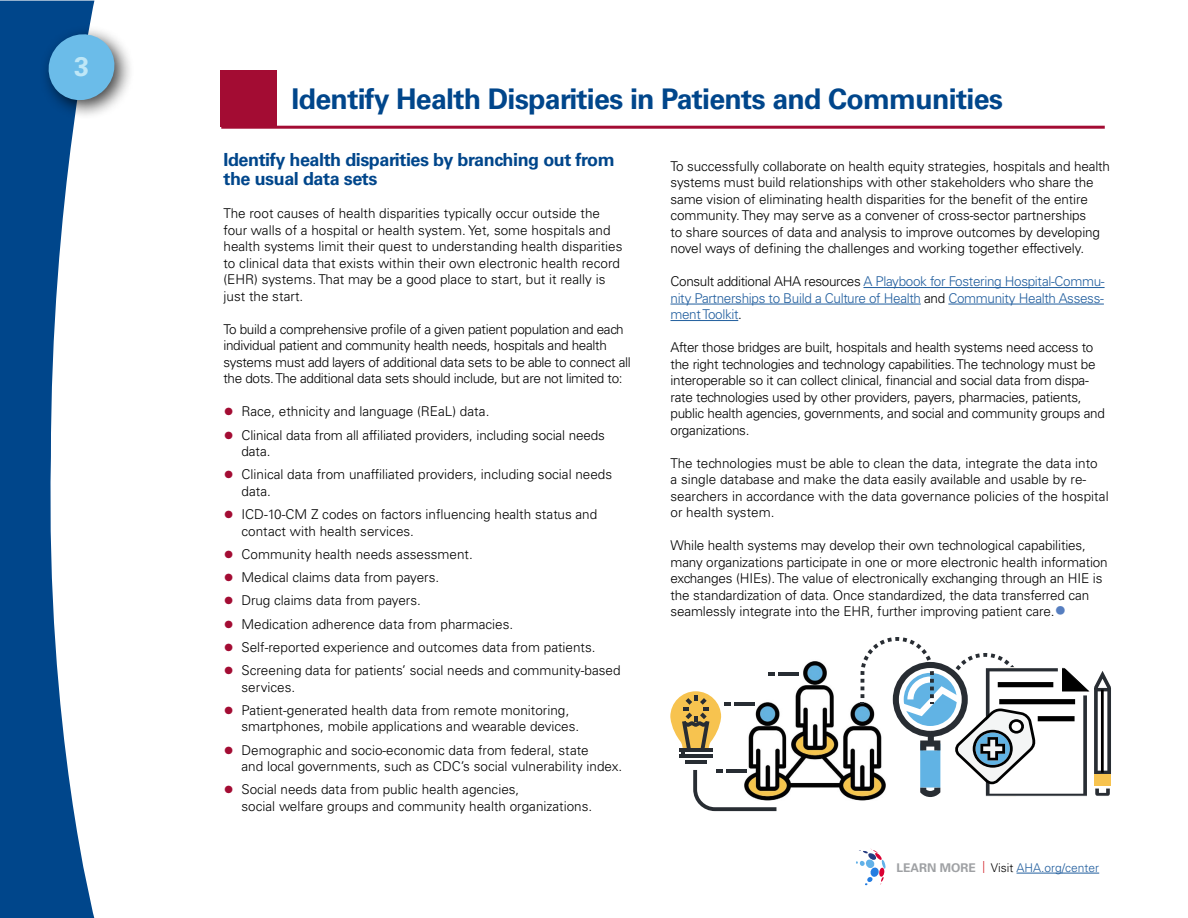
<style>
.page{position:relative;width:1188px;height:918px;background:#fff}
.page>*{position:absolute;margin:0;border:0;box-sizing:border-box;transform-origin:0 0}
.t1{font:700 28.5px "Univers LT Std";letter-spacing:-.025em;color:#00468b}
.t2{font:700 27px "Univers LT Std";color:#bfe7f7}
.t3{font:700 18px/19.5px "Univers LT Std";letter-spacing:-.025em;color:#00468b}
.t4{font:300 13.5px/16.5px "Univers LT Std";letter-spacing:-.01em;color:#000}
.t5{font:300 13.5px/16.5px "Univers LT Std";letter-spacing:-.025em;color:#215e9e;text-align:justify}
.t6{font:300 12px "Univers LT Std";color:#215e9e}
.s1{font-size:21px;color:#a30c33}
.s2{color:#000}
.s3{font-size:24px;color:#567ec0}
.s4{font-weight:700;color:#9fa1a4}
.s5{color:#d2232a}
</style>
<div class="page">
<hr style="left:863px;top:287px;width:242px;height:1px;background:#215e9e">
<hr style="left:670px;top:304px;width:251px;height:1px;background:#215e9e">
<hr style="left:948px;top:304px;width:156px;height:1px;background:#215e9e">
<hr style="left:670px;top:320px;width:68px;height:1px;background:#215e9e">
<hr style="left:221px;top:126px;width:884px;height:3px;background:#a30c33">
<div style="left:220px;top:70px;width:56px;height:56px;background:#a30c33"></div>
<svg style="left:0;top:1px;width:94px;height:917px;fill:#00468b"></svg>
<div style="left:39px;top:25px;width:95px;height:95px;background:#000;opacity:.75"></div>
<svg style="left:45px;top:31px;width:73px;height:73px;background:#64a3cb"></svg>
<hr style="left:1017px;top:873px;width:82px;height:1px;background:#215e9e">
<svg style="left:856px;top:849px;width:30px;height:36px"></svg>
<img style="left:734px;top:661px;width:144px;height:140px">
<svg style="left:693px;top:769px;width:83px;height:42px"></svg>
<hr style="left:679px;top:754px;width:33px;height:4px;background:#282d33">
<hr style="left:685px;top:760px;width:22px;height:4px;background:#282d33">
<hr style="left:779px;top:672px;width:20px;height:4px;background:#282d33">
<svg style="left:768px;top:672px;width:7px;height:4px"></svg>
<hr style="left:735px;top:702px;width:20px;height:4px;background:#282d33">
<svg style="left:670px;top:691px;width:61px;height:66px"></svg>
<svg style="left:861px;top:637px;width:250px;height:160px"></svg>
<h2 class="t2" style="left:74px;top:51px;width:17px">3</h2>
<h1 class="t1" style="left:292px;top:82px;width:713px">Identify Health Disparities in Patients and Communities</h1>
<h3 class="t3" style="left:224px;top:150px;width:393px">Identify health disparities by branching out from the usual data sets</h3>
<p class="t4" style="left:224px;top:205px;width:401px">The root causes of health disparities typically occur outside the four walls of a hospital or health system. Yet, some hospitals and health systems limit their quest to understanding health disparities to clinical data that exists within their own electronic health record (EHR) systems. That may be a good place to start, but it really is just the start.</p>
<p class="t4" style="left:224px;top:321px;width:409px">To build a comprehensive profile of a given patient population and each individual patient and community health needs, hospitals and health systems must add layers of additional data sets to be able to connect all the dots. The additional data sets should include, but are not limited to:</p>
<p class="t4" style="left:224px;top:403px;width:267px"><span class="s1">•</span> Race, ethnicity and language (REaL) data.</p>
<p class="t4" style="left:242px;top:427px;width:365px;text-indent:-18px"><span class="s1">•</span> Clinical data from all affiliated providers, including social needs data.</p>
<p class="t4" style="left:242px;top:466px;width:372px;text-indent:-18px"><span class="s1">•</span> Clinical data from unaffiliated providers, including social needs data.</p>
<p class="t4" style="left:242px;top:506px;width:357px;text-indent:-18px"><span class="s1">•</span> ICD-10-CM Z codes on factors influencing health status and contact with health services.</p>
<p class="t4" style="left:224px;top:546px;width:251px"><span class="s1">•</span> Community health needs assessment.</p>
<p class="t4" style="left:224px;top:569px;width:217px"><span class="s1">•</span> Medical claims data from payers.</p>
<p class="t4" style="left:224px;top:592px;width:199px"><span class="s1">•</span> Drug claims data from payers.</p>
<p class="t4" style="left:224px;top:616px;width:291px"><span class="s1">•</span> Medication adherence data from pharmacies.</p>
<p class="t4" style="left:224px;top:639px;width:374px"><span class="s1">•</span> Self-reported experience and outcomes data from patients.</p>
<p class="t4" style="left:242px;top:662px;width:381px;text-indent:-18px"><span class="s1">•</span> Screening data for patients’ social needs and community-based services.</p>
<p class="t4" style="left:242px;top:702px;width:339px;text-indent:-18px"><span class="s1">•</span> Patient-generated health data from remote monitoring, smartphones, mobile applications and wearable devices.</p>
<p class="t4" style="left:242px;top:742px;width:382px;text-indent:-18px"><span class="s1">•</span> Demographic and socio-economic data from federal, state<br>and local governments, such as CDC’s social vulnerability index.</p>
<p class="t4" style="left:242px;top:781px;width:352px;text-indent:-18px"><span class="s1">•</span> Social needs data from public health agencies,<br>social welfare groups and community health organizations.</p>
<p class="t4" style="left:670px;top:158px;width:441px">To successfully collaborate on health equity strategies, hospitals and health systems must build relationships with other stakeholders who share the same vision of eliminating health disparities for the benefit of the entire community. They may serve as a convener of cross-sector partnerships<br>to share sources of data and analysis to improve outcomes by developing novel ways of defining the challenges and working together effectively.</p>
<p class="t5" style="left:670px;top:273px;width:436px"><span class="s2">Consult additional AHA resources</span> A Playbook for Fostering Hospital-Commu&shy;nity Partnerships to Build a Culture of Health <span class="s2">and</span> Community Health Assess&shy;ment Toolkit<span class="s2">.</span></p>
<p class="t4" style="left:670px;top:339px;width:436px">After those bridges are built, hospitals and health systems need access to the right technologies and technology capabilities. The technology must be interoperable so it can collect clinical, financial and social data from dispa&shy;rate technologies used by other providers, payers, pharmacies, patients, public health agencies, governments, and social and community groups and organizations.</p>
<p class="t4" style="left:670px;top:455px;width:440px">The technologies must be able to clean the data, integrate the data into<br>a single database and make the data easily available and usable by re&shy;searchers in accordance with the data governance policies of the hospital or health system.</p>
<p class="t4" style="left:670px;top:537px;width:439px">While health systems may develop their own technological capabilities, many organizations participate in one or more electronic health information exchanges (HIEs). The value of electronically exchanging through an HIE is the standardization of data. Once standardized, the data transferred can seamlessly integrate into the EHR, further improving patient care.<span class="s3">•</span></p>
<p class="t6" style="left:896px;top:860px;width:204px"><span class="s4">LEARN MORE</span> <span class="s5">|</span> <span class="s2">Visit</span> AHA.org/center</p>
</div>
